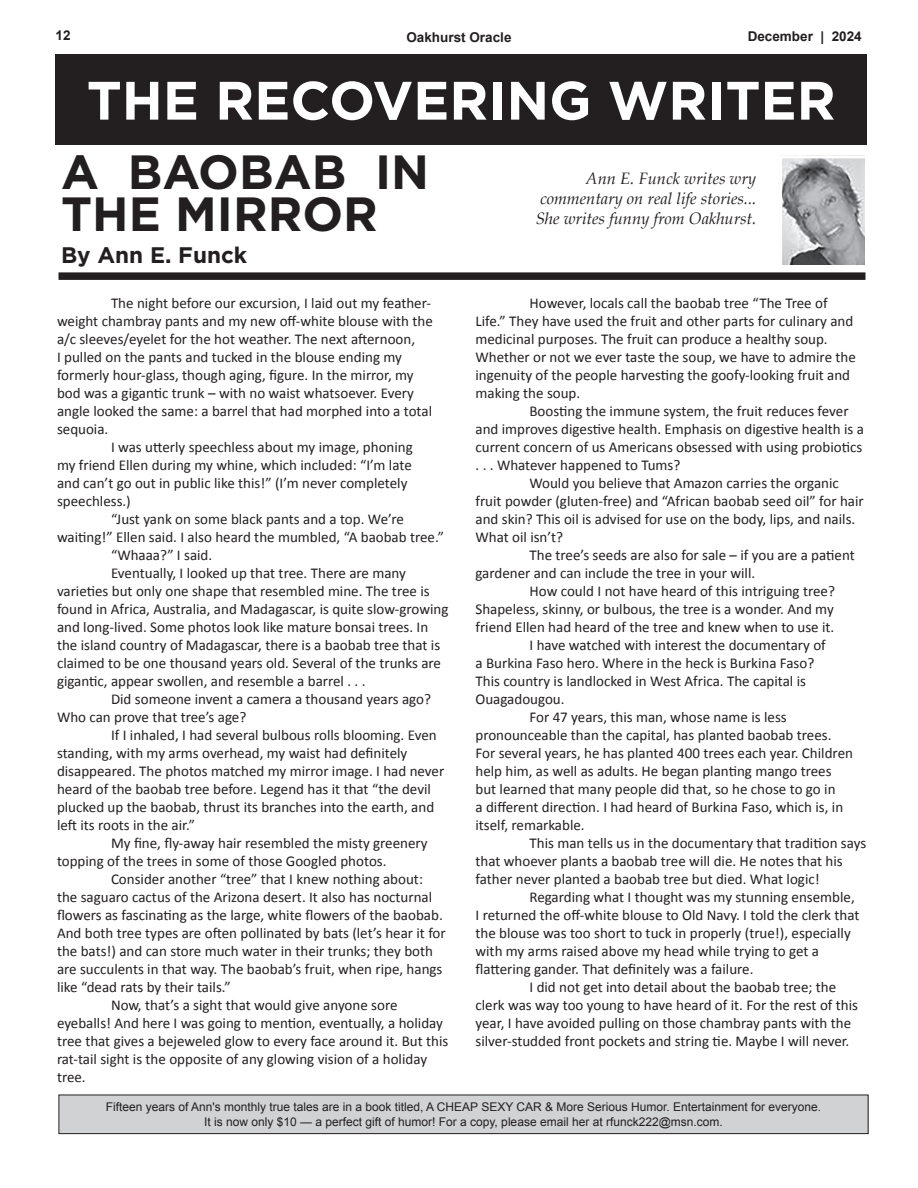
<style>
.page{position:relative;width:918px;height:1188px;background:#fff}
.page>*{position:absolute;margin:0;border:0;box-sizing:border-box;transform-origin:0 0}
.t1{font:700 54px "Gotham";color:#fff}
.t2{font:700 48px/42px "Gotham";color:#231f20}
.t3{font:700 22.5px "Gotham";color:#231f20}
.t4{font:italic 16.5px/19.8px "Book Antiqua";color:#231f20;text-align:justify}
.t5{font:15px/18px "Calibri";color:#231f20}
.t6{font:700 13.5px "Arial";color:#231f20}
.t7{font:12px/14.4px "Arial";color:#231f20;text-align:center}
</style>
<div class="page">
<div style="left:59px;top:1095px;width:809px;height:39px;background:#d1d2d4"></div>
<div style="left:59px;top:1095px;width:810px;height:39px;border:1px solid #231f20"></div>
<img style="left:783px;top:159px;width:82px;height:105px">
<div style="left:779px;top:155px;width:93px;height:115px;border:3px solid #fff"></div>
<div style="left:56px;top:54px;width:811px;height:91px;background:#231f20"></div>
<div style="left:59px;top:272px;width:807px;height:8px;background:#231f20"></div>
<p class="t6" style="left:56px;top:26px;width:17px">12</p>
<p class="t6" style="left:406px;top:28px;width:107px">Oakhurst Oracle</p>
<p class="t6" style="left:748px;top:28px;width:116px">December | 2024</p>
<h1 class="t1" style="left:87px;top:65px;width:750px">THE RECOVERING WRITER</h1>
<h2 class="t2" style="left:61px;top:151px;width:370px">A BAOBAB IN<br>THE MIRROR</h2>
<h3 class="t3" style="left:61px;top:240px;width:188px">By Ann E. Funck</h3>
<p class="t5" style="left:57px;top:293px;width:377px;text-indent:54px">The night before our excursion, I laid out my feather&shy;weight chambray pants and my new off-white blouse with the a/c sleeves/eyelet for the hot weather. The next afternoon,<br>I pulled on the pants and tucked in the blouse ending my formerly hour-glass, though aging, figure. In the mirror, my bod was a gigantic trunk – with no waist whatsoever. Every angle looked the same: a barrel that had morphed into a total sequoia.</p>
<p class="t5" style="left:57px;top:437px;width:357px;text-indent:54px">I was utterly speechless about my image, phoning my friend Ellen during my whine, which included: “I’m late and can’t go out in public like this!” (I’m never completely speechless.)</p>
<p class="t5" style="left:111px;top:509px;width:295px">“Just yank on some black pants and a top. We’re</p>
<p class="t5" style="left:57px;top:527px;width:389px">waiting!” Ellen said. I also heard the mumbled, “A baobab tree.”</p>
<p class="t5" style="left:111px;top:545px;width:103px">“Whaaa?” I said.</p>
<p class="t5" style="left:111px;top:563px;width:296px">Eventually, I looked up that tree. There are many</p>
<p class="t5" style="left:57px;top:581px;width:374px">varieties but only one shape that resembled mine. The tree is</p>
<p class="t5" style="left:57px;top:599px;width:393px">found in Africa, Australia, and Madagascar, is quite slow-growing</p>
<p class="t5" style="left:57px;top:617px;width:373px">and long-lived. Some photos look like mature bonsai trees. In</p>
<p class="t5" style="left:57px;top:635px;width:385px">the island country of Madagascar, there is a baobab tree that is</p>
<p class="t5" style="left:57px;top:653px;width:386px">claimed to be one thousand years old. Several of the trunks are</p>
<p class="t5" style="left:57px;top:671px;width:310px">gigantic, appear swollen, and resemble a barrel . . .</p>
<p class="t5" style="left:111px;top:689px;width:322px">Did someone invent a camera a thousand years ago?</p>
<p class="t5" style="left:57px;top:707px;width:191px">Who can prove that tree’s age?</p>
<p class="t5" style="left:111px;top:725px;width:327px">If I inhaled, I had several bulbous rolls blooming. Even</p>
<p class="t5" style="left:57px;top:743px;width:352px">standing, with my arms overhead, my waist had definitely</p>
<p class="t5" style="left:57px;top:761px;width:389px">disappeared. The photos matched my mirror image. I had never</p>
<p class="t5" style="left:57px;top:779px;width:376px">heard of the baobab tree before. Legend has it that “the devil</p>
<p class="t5" style="left:57px;top:797px;width:379px">plucked up the baobab, thrust its branches into the earth, and</p>
<p class="t5" style="left:57px;top:815px;width:139px">left its roots in the air.”</p>
<p class="t5" style="left:111px;top:833px;width:318px">My fine, fly-away hair resembled the misty greenery</p>
<p class="t5" style="left:57px;top:851px;width:331px">topping of the trees in some of those Googled photos.</p>
<p class="t5" style="left:111px;top:869px;width:314px">Consider another “tree” that I knew nothing about:</p>
<p class="t5" style="left:57px;top:887px;width:377px">the saguaro cactus of the Arizona desert. It also has nocturnal</p>
<p class="t5" style="left:57px;top:905px;width:387px">flowers as fascinating as the large, white flowers of the baobab.</p>
<p class="t5" style="left:57px;top:923px;width:390px">And both tree types are often pollinated by bats (let’s hear it for</p>
<p class="t5" style="left:57px;top:941px;width:378px">the bats!) and can store much water in their trunks; they both</p>
<p class="t5" style="left:57px;top:959px;width:387px">are succulents in that way. The baobab’s fruit, when ripe, hangs</p>
<p class="t5" style="left:57px;top:977px;width:175px">like “dead rats by their tails.”</p>
<p class="t5" style="left:111px;top:995px;width:288px">Now, that’s a sight that would give anyone sore</p>
<p class="t5" style="left:57px;top:1013px;width:387px">eyeballs! And here I was going to mention, eventually, a holiday</p>
<p class="t5" style="left:57px;top:1031px;width:393px">tree that gives a bejeweled glow to every face around it. But this</p>
<p class="t5" style="left:57px;top:1049px;width:372px">rat-tail sight is the opposite of any glowing vision of a holiday</p>
<p class="t5" style="left:57px;top:1067px;width:30px">tree.</p>
<p class="t4" style="left:536px;top:168px;width:222px;text-indent:50px">Ann E. Funck writes wry commentary on real life stories...<br>She writes funny from Oakhurst.</p>
<p class="t5" style="left:476px;top:293px;width:382px;text-indent:54px">However, locals call the baobab tree “The Tree of Life.” They have used the fruit and other parts for culinary and medicinal purposes. The fruit can produce a healthy soup.<br>Whether or not we ever taste the soup, we have to admire the ingenuity of the people harvesting the goofy-looking fruit and making the soup.</p>
<p class="t5" style="left:530px;top:401px;width:321px">Boosting the immune system, the fruit reduces fever</p>
<p class="t5" style="left:476px;top:419px;width:390px">and improves digestive health. Emphasis on digestive health is a</p>
<p class="t5" style="left:476px;top:437px;width:388px">current concern of us Americans obsessed with using probiotics</p>
<p class="t5" style="left:476px;top:455px;width:206px">. . . Whatever happened to Tums?</p>
<p class="t5" style="left:530px;top:473px;width:311px">Would you believe that Amazon carries the organic</p>
<p class="t5" style="left:476px;top:491px;width:390px">fruit powder (gluten-free) and “African baobab seed oil” for hair</p>
<p class="t5" style="left:476px;top:509px;width:381px">and skin? This oil is advised for use on the body, lips, and nails.</p>
<p class="t5" style="left:476px;top:527px;width:89px">What oil isn’t?</p>
<p class="t5" style="left:530px;top:545px;width:327px">The tree’s seeds are also for sale – if you are a patient</p>
<p class="t5" style="left:476px;top:563px;width:281px">gardener and can include the tree in your will.</p>
<p class="t5" style="left:530px;top:581px;width:307px">How could I not have heard of this intriguing tree?</p>
<p class="t5" style="left:476px;top:599px;width:360px">Shapeless, skinny, or bulbous, the tree is a wonder. And my</p>
<p class="t5" style="left:476px;top:617px;width:360px">friend Ellen had heard of the tree and knew when to use it.</p>
<p class="t5" style="left:530px;top:635px;width:298px">I have watched with interest the documentary of</p>
<p class="t5" style="left:476px;top:653px;width:340px">a Burkina Faso hero. Where in the heck is Burkina Faso?</p>
<p class="t5" style="left:476px;top:671px;width:332px">This country is landlocked in West Africa. The capital is</p>
<p class="t5" style="left:476px;top:689px;width:91px">Ouagadougou.</p>
<p class="t5" style="left:530px;top:707px;width:259px">For 47 years, this man, whose name is less</p>
<p class="t5" style="left:476px;top:725px;width:358px">pronounceable than the capital, has planted baobab trees.</p>
<p class="t5" style="left:476px;top:743px;width:379px">For several years, he has planted 400 trees each year. Children</p>
<p class="t5" style="left:476px;top:761px;width:358px">help him, as well as adults. He began planting mango trees</p>
<p class="t5" style="left:476px;top:779px;width:362px">but learned that many people did that, so he chose to go in</p>
<p class="t5" style="left:476px;top:797px;width:369px">a different direction. I had heard of Burkina Faso, which is, in</p>
<p class="t5" style="left:476px;top:815px;width:111px">itself, remarkable.</p>
<p class="t5" style="left:530px;top:833px;width:338px">This man tells us in the documentary that tradition says</p>
<p class="t5" style="left:476px;top:851px;width:369px">that whoever plants a baobab tree will die. He notes that his</p>
<p class="t5" style="left:476px;top:869px;width:346px">father never planted a baobab tree but died. What logic!</p>
<p class="t5" style="left:530px;top:887px;width:327px">Regarding what I thought was my stunning ensemble,</p>
<p class="t5" style="left:476px;top:905px;width:385px">I returned the off-white blouse to Old Navy. I told the clerk that</p>
<p class="t5" style="left:476px;top:923px;width:377px">the blouse was too short to tuck in properly (true!), especially</p>
<p class="t5" style="left:476px;top:941px;width:345px">with my arms raised above my head while trying to get a</p>
<p class="t5" style="left:476px;top:959px;width:280px">flattering gander. That definitely was a failure.</p>
<p class="t5" style="left:530px;top:977px;width:308px">I did not get into detail about the baobab tree; the</p>
<p class="t5" style="left:476px;top:995px;width:384px">clerk was way too young to have heard of it. For the rest of this</p>
<p class="t5" style="left:476px;top:1013px;width:377px">year, I have avoided pulling on those chambray pants with the</p>
<p class="t5" style="left:476px;top:1031px;width:375px">silver-studded front pockets and string tie. Maybe I will never.</p>
<p class="t7" style="left:106px;top:1100px;width:717px">Fifteen years of Ann's monthly true tales are in a book titled, A CHEAP SEXY CAR &amp; More Serious Humor. Entertainment for everyone.<br>It is now only $10 — a perfect gift of humor! For a copy, please email her at rfunck222@msn.com.</p>
</div>
